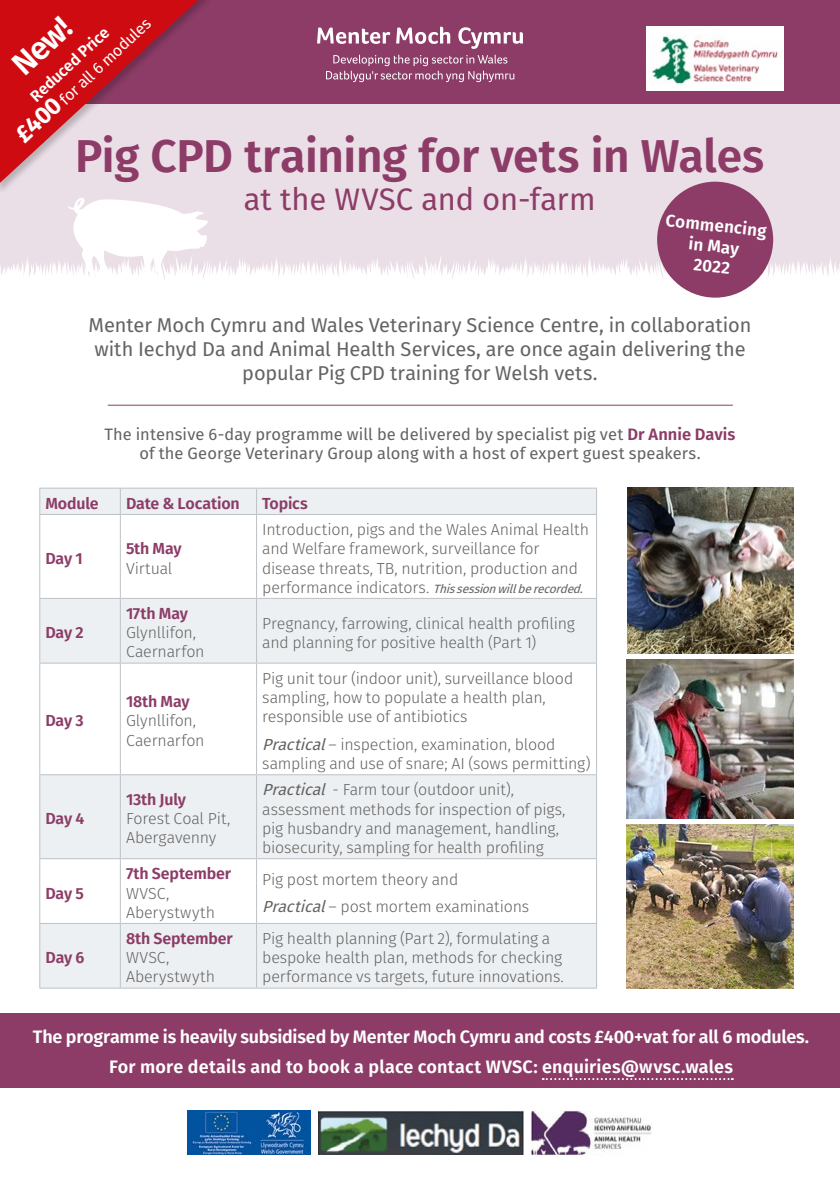
<style>
.page{position:relative;width:840px;height:1191px;background:#fff}
.page>*{position:absolute;margin:0;border:0;box-sizing:border-box;transform-origin:0 0}
.t1{font:600 46px "Fira Sans";letter-spacing:-.01em;color:#8c3c67}
.t2{font:600 32px "Fira Sans";color:#fff}
.t3{font:31px "Fira Sans";color:#8c3c67}
.t4{font:20px/24px "Fira Sans";letter-spacing:-.005em;color:#646363;text-align:center}
.t5{font:600 18px/30px "Fira Sans";letter-spacing:-.01em;color:#fff;text-align:center}
.t6{font:600 17px/20.4px "Fira Sans";color:#fff;text-align:center}
.t7{font:16.4px/19.8px "Fira Sans";letter-spacing:.005em;color:#646363;text-align:center}
.t8{font:300 16px/19.2px "Fira Sans";letter-spacing:-.01em;color:#646363}
.t9{font:600 16px "Fira Sans";letter-spacing:-.01em;color:#8c3c67}
.t10{font:16px/22px "Fira Sans";color:#fff;text-align:center}
.t11{font:italic 12px "Fira Sans";color:#646363}
.s1{font-weight:600}
.s2{font-weight:700;font-size:24px}
.s3{font-weight:600;color:#8c3c67}
.s4{font-weight:300;font-style:normal;font-size:16px}
.s5{font-weight:400;font-style:italic}
</style>
<div class="page">
<div style="left:0;top:103px;width:839px;height:180px;background:#ebdfe7"></div>
<div style="left:0;top:0;width:839px;height:103px;background:#8c3c67"></div>
<div style="left:0;top:0;width:215px;height:195px;background:#000;opacity:.21"></div>
<svg style="left:0;top:0;width:198px;height:183px"></svg>
<div style="left:0;top:1013px;width:839px;height:74px;background:#8c3c67"></div>
<svg style="left:40px;top:488px;width:555px;height:499px"></svg>
<hr style="left:39px;top:487px;width:81px;height:1px;background:#bdc2c7">
<svg style="left:39px;top:488px;width:1px;height:26px"></svg>
<hr style="left:120px;top:487px;width:136px;height:1px;background:#bdc2c7">
<svg style="left:120px;top:488px;width:1px;height:26px"></svg>
<hr style="left:256px;top:487px;width:340px;height:1px;background:#bdc2c7">
<svg style="left:256px;top:488px;width:1px;height:26px"></svg>
<svg style="left:595px;top:488px;width:1px;height:26px"></svg>
<hr style="left:39px;top:514px;width:81px;height:1px;background:#bdc2c7">
<hr style="left:39px;top:515px;width:1px;height:83px;background:#bdc2c7">
<hr style="left:120px;top:514px;width:136px;height:1px;background:#bdc2c7">
<hr style="left:120px;top:515px;width:1px;height:83px;background:#bdc2c7">
<hr style="left:256px;top:514px;width:340px;height:1px;background:#bdc2c7">
<hr style="left:256px;top:515px;width:1px;height:83px;background:#bdc2c7">
<hr style="left:595px;top:515px;width:1px;height:83px;background:#bdc2c7">
<hr style="left:120px;top:599px;width:1px;height:63px;background:#bdc2c7">
<hr style="left:256px;top:599px;width:1px;height:63px;background:#bdc2c7">
<hr style="left:39px;top:663px;width:1px;height:111px;background:#bdc2c7">
<hr style="left:120px;top:663px;width:1px;height:111px;background:#bdc2c7">
<hr style="left:256px;top:663px;width:1px;height:111px;background:#bdc2c7">
<hr style="left:595px;top:663px;width:1px;height:111px;background:#bdc2c7">
<hr style="left:39px;top:774px;width:81px;height:1px;background:#bdc2c7">
<hr style="left:39px;top:775px;width:1px;height:83px;background:#bdc2c7">
<hr style="left:120px;top:774px;width:136px;height:1px;background:#bdc2c7">
<hr style="left:120px;top:775px;width:1px;height:83px;background:#bdc2c7">
<hr style="left:256px;top:774px;width:340px;height:1px;background:#bdc2c7">
<hr style="left:256px;top:775px;width:1px;height:83px;background:#bdc2c7">
<hr style="left:595px;top:775px;width:1px;height:83px;background:#bdc2c7">
<hr style="left:39px;top:858px;width:81px;height:1px;background:#bdc2c7">
<hr style="left:39px;top:859px;width:1px;height:64px;background:#bdc2c7">
<hr style="left:120px;top:858px;width:136px;height:1px;background:#bdc2c7">
<hr style="left:120px;top:859px;width:1px;height:64px;background:#bdc2c7">
<hr style="left:256px;top:858px;width:340px;height:1px;background:#bdc2c7">
<hr style="left:256px;top:859px;width:1px;height:64px;background:#bdc2c7">
<hr style="left:595px;top:859px;width:1px;height:64px;background:#bdc2c7">
<hr style="left:39px;top:923px;width:81px;height:1px;background:#bdc2c7">
<hr style="left:39px;top:924px;width:1px;height:63px;background:#bdc2c7">
<hr style="left:120px;top:923px;width:136px;height:1px;background:#bdc2c7">
<hr style="left:120px;top:924px;width:1px;height:63px;background:#bdc2c7">
<hr style="left:256px;top:923px;width:340px;height:1px;background:#bdc2c7">
<hr style="left:256px;top:924px;width:1px;height:63px;background:#bdc2c7">
<hr style="left:595px;top:924px;width:1px;height:63px;background:#bdc2c7">
<hr style="left:39px;top:987px;width:81px;height:1px;background:#bdc2c7">
<hr style="left:120px;top:987px;width:136px;height:1px;background:#bdc2c7">
<hr style="left:256px;top:987px;width:340px;height:1px;background:#bdc2c7">
<hr style="left:39px;top:598px;width:81px;height:1px;background:#bdc2c7">
<hr style="left:39px;top:599px;width:1px;height:63px;background:#bdc2c7">
<hr style="left:120px;top:598px;width:136px;height:1px;background:#bdc2c7">
<hr style="left:256px;top:598px;width:340px;height:1px;background:#bdc2c7">
<hr style="left:595px;top:599px;width:1px;height:63px;background:#bdc2c7">
<hr style="left:39px;top:662px;width:81px;height:1px;background:#bdc2c7">
<hr style="left:120px;top:662px;width:136px;height:1px;background:#bdc2c7">
<hr style="left:256px;top:662px;width:340px;height:1px;background:#bdc2c7">
<img style="left:318px;top:1110px;width:205px;height:44px">
<img style="left:531px;top:1110px;width:121px;height:45px">
<img style="left:187px;top:1110px;width:123px;height:44px">
<svg style="left:317px;top:28px;width:73px;height:16px"></svg>
<svg style="left:396px;top:27px;width:54px;height:17px"></svg>
<svg style="left:458px;top:27px;width:64px;height:22px"></svg>
<svg style="left:326px;top:55px;width:188px;height:27px"></svg>
<hr style="left:108px;top:405px;width:624px;height:1px;background:#8c3c67">
<svg style="left:542px;top:1078px;width:190px;height:2px"></svg>
<img style="left:646px;top:27px;width:137px;height:63px">
<img style="left:626px;top:487px;width:167px;height:501px">
<hr style="left:621px;top:654px;width:178px;height:4px;background:#fff">
<hr style="left:621px;top:819px;width:178px;height:4px;background:#fff">
<svg style="left:0;top:198px;width:839px;height:87px"></svg>
<div style="left:656px;top:181px;width:117px;height:117px;background:#8c3c67;border-radius:50%"></div>
<h2 class="t2" style="left:-1px;top:50px;width:70px;rotate:-43deg">New!</h2>
<p class="t10" style="left:-2px;top:115px;width:176px;rotate:-43deg"><span class="s1">Reduced Price<br></span><span class="s2">£400</span> for all 6 modules</p>
<h1 class="t1" style="left:75px;top:118px;width:690px">Pig CPD training for vets in Wales</h1>
<h3 class="t3" style="left:244px;top:175px;width:353px">at the WVSC and on-farm</h3>
<p class="t6" style="left:666px;top:209px;width:103px;rotate:6deg">Commencing in May<br>2022</p>
<p class="t4" style="left:88px;top:313px;width:664px">Menter Moch Cymru and Wales Veterinary Science Centre, in collaboration with Iechyd Da and Animal Health Services, are once again delivering the popular Pig CPD training for Welsh vets.</p>
<p class="t7" style="left:104px;top:423px;width:632px">The intensive 6-day programme will be delivered by specialist pig vet <span class="s3">Dr Annie Davis </span>of the George Veterinary Group along with a host of expert guest speakers.</p>
<p class="t9" style="left:45px;top:490px;width:55px">Module</p>
<p class="t9" style="left:126px;top:490px;width:115px">Date &amp; Location</p>
<p class="t9" style="left:262px;top:490px;width:47px">Topics</p>
<p class="t9" style="left:45px;top:545px;width:39px">Day 1</p>
<p class="t9" style="left:45px;top:619px;width:40px">Day 2</p>
<p class="t9" style="left:45px;top:707px;width:40px">Day 3</p>
<p class="t9" style="left:45px;top:805px;width:40px">Day 4</p>
<p class="t9" style="left:45px;top:880px;width:40px">Day 5</p>
<p class="t9" style="left:45px;top:944px;width:40px">Day 6</p>
<p class="t9" style="left:126px;top:535px;width:57px">5th May</p>
<p class="t8" style="left:126px;top:558px;width:48px">Virtual</p>
<p class="t8" style="left:262px;top:520px;width:328px">Introduction, pigs and the Wales Animal Health and Welfare framework, surveillance for disease threats, TB, nutrition, production and</p>
<p class="t11" style="left:262px;top:579px;width:326px"><span class="s4">p e r fo r m a n c e i n d i c a t o r s .</span> Thissessionwillberecorded.</p>
<p class="t9" style="left:126px;top:600px;width:63px">17th May</p>
<p class="t8" style="left:126px;top:623px;width:80px">Glynllifon,<br>Caernarfon</p>
<p class="t8" style="left:262px;top:613px;width:314px">Pregnancy, farrowing, clinical health profiling and planning for positive health (Part 1)</p>
<p class="t9" style="left:126px;top:688px;width:65px">18th May</p>
<p class="t8" style="left:126px;top:711px;width:80px">Glynllifon,<br>Caernarfon</p>
<p class="t9" style="left:126px;top:786px;width:62px">13th July</p>
<p class="t8" style="left:126px;top:809px;width:106px">Forest Coal Pit,<br>Abergavenny</p>
<p class="t9" style="left:126px;top:860px;width:107px">7th September</p>
<p class="t8" style="left:126px;top:883px;width:90px">WVSC,<br>Aberystwyth</p>
<p class="t9" style="left:126px;top:925px;width:108px">8th September</p>
<p class="t8" style="left:126px;top:948px;width:90px">WVSC,<br>Aberystwyth</p>
<p class="t8" style="left:262px;top:668px;width:312px">Pig unit tour (indoor unit), surveillance blood sampling, how to populate a health plan, responsible use of antibiotics</p>
<p class="t8" style="left:262px;top:734px;width:330px"><span class="s5">Practical</span>– inspection, examination, blood sampling and use of snare; AI (sows permitting)</p>
<p class="t8" style="left:262px;top:780px;width:304px"><span class="s5">Practical</span> - Farm tour (outdoor unit), assessment methods for inspection of pigs, pig husbandry and management, handling, biosecurity, sampling for health profiling</p>
<p class="t8" style="left:262px;top:865px;width:268px;line-height:27.8px">Pig post mortem theory and<br><span class="s5">Practical</span>– post mortem examinations</p>
<p class="t8" style="left:262px;top:928px;width:303px">Pig health planning (Part 2), formulating a bespoke health plan, methods for checking performance vs targets, future innovations.</p>
<p class="t5" style="left:33px;top:1020px;width:777px">The programme is heavily subsidised by Menter Moch Cymru and costs £400+vat for all 6 modules.<br>For more details and to book a place contact WVSC: enquiries@wvsc.wales</p>
</div>
